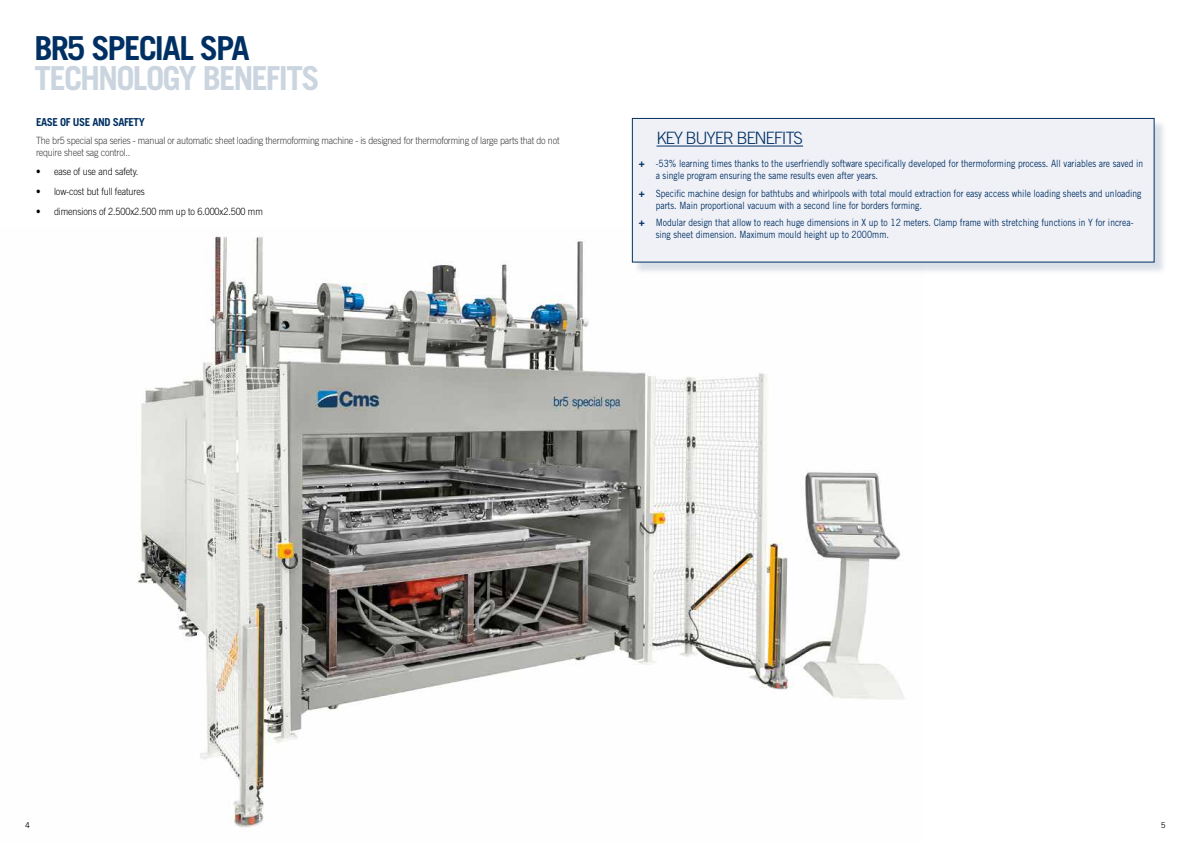
<style>
.page{position:relative;width:1191px;height:842px;background:#fff}
.page>*{position:absolute;margin:0;border:0;box-sizing:border-box;transform-origin:0 0}
.t1{font:700 33.1px "Trade Gothic LT Std";letter-spacing:-.06em;color:#cbd5df}
.t2{font:700 33.1px "Trade Gothic LT Std";letter-spacing:-.06em;color:#003063}
.t3{font:300 17px "Trade Gothic LT Std";letter-spacing:-.075em;color:#003063}
.t4{font:700 11px "Trade Gothic LT Std";letter-spacing:-.04em;color:#003063}
.t5{font:10px/12px "Trade Gothic LT Std";color:#003063;scale:.85 1}
.t6{font:300 10px/12px "Trade Gothic LT Std";letter-spacing:-.02em;color:#3c3c3b;scale:.9 1}
.t7{font:300 10px "Trade Gothic LT Std";letter-spacing:-.01em;color:#000;scale:.9 1}
.t8{font:8px "Trade Gothic LT Std";color:#000}
.s1{font-weight:700}
</style>
<div class="page">
<img style="left:137px;top:227px;width:767px;height:601px">
<div style="left:633px;top:120px;width:534px;height:155px;background:#003063;opacity:.15"></div>
<div style="left:632px;top:118px;width:522px;height:144px;background:#f0f1f7;border:1px solid #003063"></div>
<hr style="left:656px;top:146px;width:147px;height:1px;background:#003063">
<h1 class="t2" style="left:35px;top:28px;width:217px">BR5 SPECIAL SPA</h1>
<h1 class="t1" style="left:35px;top:58px;width:287px">TECHNOLOGY BENEFITS</h1>
<p class="t4" style="left:36px;top:115px;width:110px">EASE OF USE AND SAFETY</p>
<p class="t6" style="left:36px;top:134px;width:583px">The br5 special spa series - manual or automatic sheet loading thermoforming machine - is designed for thermoforming of large parts that do not require sheet sag control..</p>
<p class="t7" style="left:36px;top:166px;width:115px">• ease of use and safety.</p>
<p class="t7" style="left:36px;top:186px;width:122px">• low-cost but full features</p>
<p class="t7" style="left:36px;top:205px;width:253px">• dimensions of 2.500x2.500 mm up to 6.000x2.500 mm</p>
<h2 class="t3" style="left:656px;top:128px;width:148px">KEY BUYER BENEFITS</h2>
<p class="t5" style="left:655px;top:157px;width:575px;text-indent:-17px"><span class="s1">+</span> -53% learning times thanks to the userfriendly software specifically developed for thermoforming process. All variables are saved in a single program ensuring the same results even after years.</p>
<p class="t5" style="left:655px;top:187px;width:573px;text-indent:-17px"><span class="s1">+</span> Specific machine design for bathtubs and whirlpools with total mould extraction for easy access while loading sheets and unloading parts. Main proportional vacuum with a second line for borders forming.</p>
<p class="t5" style="left:655px;top:217px;width:563px;text-indent:-17px"><span class="s1">+</span> Modular design that allow to reach huge dimensions in X up to 12 meters. Clamp frame with stretching functions in Y for increa&shy;sing sheet dimension. Maximum mould height up to 2000mm.</p>
<p class="t8" style="left:25px;top:820px;width:6px">4</p>
<p class="t8" style="left:1160px;top:820px;width:6px">5</p>
</div>
